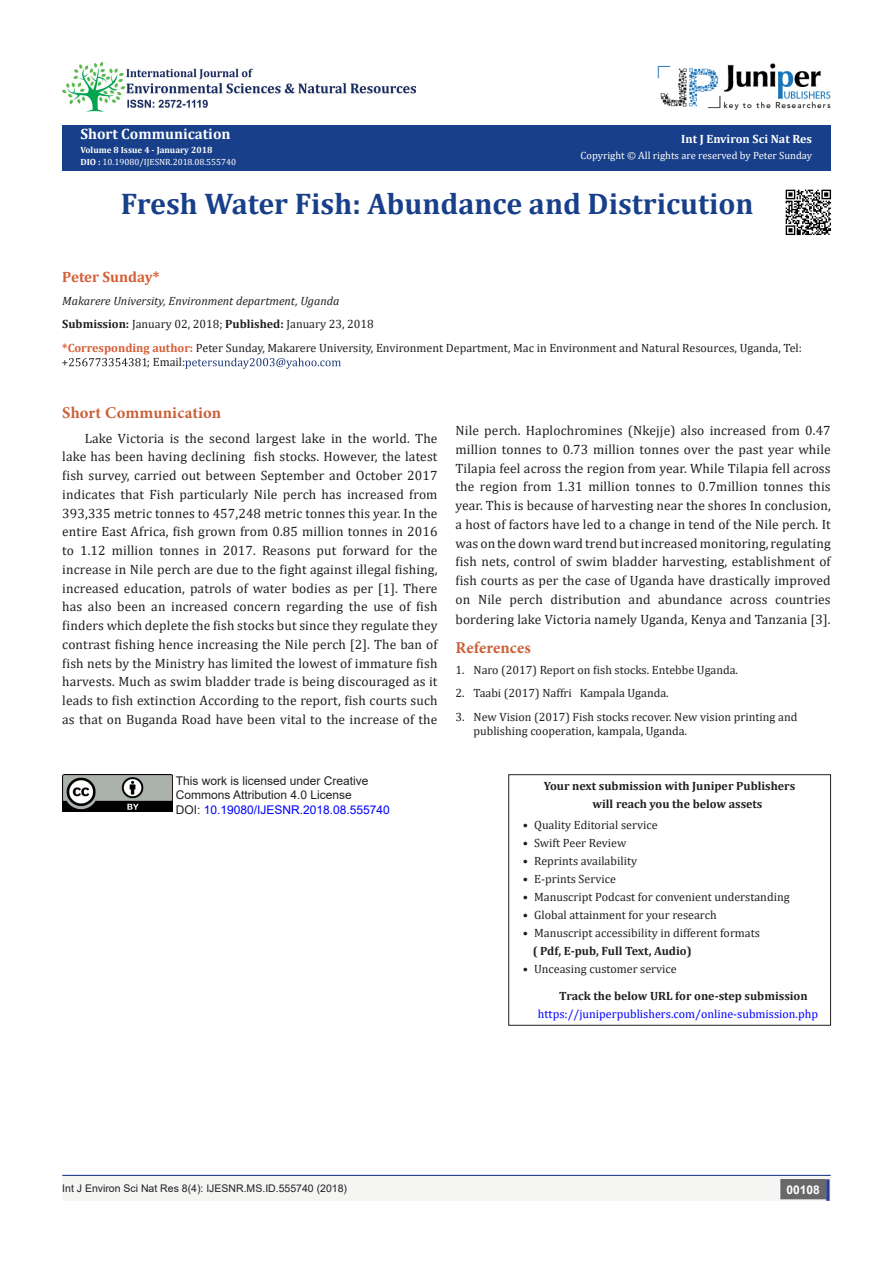
<style>
.page{position:relative;width:893px;height:1263px;background:#fff}
.page>*{position:absolute;margin:0;border:0;box-sizing:border-box;transform-origin:0 0}
.t1{font:700 30px "Cambria";color:#183f89}
.t2{font:700 16.5px "Minion Pro";letter-spacing:.005em;color:#ca5f37}
.t3{font:700 15px "Cambria";color:#fff}
.t4{font:700 15px "Cambria";color:#d55e37}
.t5{font:13.5px/18.8px "Cambria";letter-spacing:.01em;color:#231f20;text-align:justify}
.t6{font:12px/14.4px "Cambria";color:#231f20}
.t7{font:700 12px "Cambria";color:#231f20}
.t8{font:12px "Arial";color:#231f20}
.t9{font:12px "Cambria";color:#00f}
.t10{font:italic 12px "Cambria";color:#231f20}
.t11{font:12px "Arial";color:#00f}
.t12{font:700 12px "Cambria";color:#fff}
.t13{font:700 12px "Arial";color:#fff}
.t14{font:10.5px "Arial";color:#231f20}
.t15{font:10.5px "Cambria";color:#fffefc}
.t16{font:9px "Cambria";color:#fff}
.t17{font:700 9px "Cambria";color:#fff}
.s1{font-weight:700}
.s2{font-weight:700;color:#d55e37}
.s3{color:#231f20}
</style>
<div class="page">
<svg style="left:62px;top:358px;width:85px;height:8px"></svg>
<svg style="left:185px;top:358px;width:156px;height:11px"></svg>
<div style="left:62px;top:1175px;width:494px;height:26px;background:#f5f5f4"></div>
<img style="left:657px;top:63px;width:173px;height:47px">
<div style="left:503px;top:1176px;width:328px;height:25px;background:#f5f5f4"></div>
<div style="left:781px;top:1180px;width:44px;height:18px;background:#68676a"></div>
<div style="left:780px;top:1179px;width:46px;height:20px;border:2px solid #68676a"></div>
<div style="left:826px;top:1179px;width:3px;height:22px;background:#253f8e;border:2px solid #253f8e"></div>
<hr style="left:62px;top:1175px;width:769px;height:1px;background:#253f8e">
<img style="left:62px;top:62px;width:354px;height:50px">
<div style="left:509px;top:774px;width:322px;height:251px;border:1px solid #231f20"></div>
<img style="left:62px;top:774px;width:111px;height:38px">
<div style="left:62px;top:125px;width:769px;height:45px;background:#183f89"></div>
<img style="left:785px;top:189px;width:47px;height:47px">
<p class="t3" style="left:80px;top:124px;width:152px">Short Communication</p>
<p class="t17" style="left:80px;top:143px;width:133px">Volume 8 Issue 4 - January 2018</p>
<p class="t16" style="left:80px;top:157px;width:157px"><span class="s1">DIO :</span> 10.19080/IJESNR.2018.08.555740</p>
<p class="t12" style="left:681px;top:131px;width:132px">Int J Environ Sci Nat Res</p>
<p class="t15" style="left:581px;top:149px;width:233px">Copyright © All rights are reserved by Peter Sunday</p>
<p class="t1" style="left:121px;top:182px;width:634px">Fresh Water Fish: Abundance and Districution</p>
<p class="t4" style="left:62px;top:266px;width:99px">Peter Sunday*</p>
<p class="t10" style="left:62px;top:292px;width:279px">Makarere University, Environment department, Uganda</p>
<p class="t6" style="left:62px;top:317px;width:313px"><span class="s1">Submission:</span> January 02, 2018; <span class="s1">Published:</span> January 23, 2018</p>
<p class="t6" style="left:147px;top:340px;width:656px;text-indent:-85px"><span class="s2">*Corresponding author:</span> Peter Sunday, Makarere University, Environment Department, Mac in Environment and Natural Resources, Uganda, Tel: ; Email:</p>
<p class="t2" style="left:62px;top:401px;width:160px">Short Communication</p>
<p class="t5" style="left:62px;top:429px;width:377px;text-indent:22px">Lake Victoria is the second largest lake in the world. The lake has been having declining fish stocks. However, the latest fish survey, carried out between September and October 2017 indicates that Fish particularly Nile perch has increased from 393,335 metric tonnes to 457,248 metric tonnes this year. In the entire East Africa, fish grown from 0.85 million tonnes in 2016 to 1.12 million tonnes in 2017. Reasons put forward for the increase in Nile perch are due to the fight against illegal fishing, increased education, patrols of water bodies as per [1]. There has also been an increased concern regarding the use of fish finders which deplete the fish stocks but since they regulate they contrast fishing hence increasing the Nile perch [2]. The ban of fish nets by the Ministry has limited the lowest of immature fish harvests. Much as swim bladder trade is being discouraged as it leads to fish extinction According to the report, fish courts such as that on Buganda Road have been vital to the increase of the</p>
<p class="t5" style="left:455px;top:421px;width:377px">Nile perch. Haplochromines (Nkejje) also increased from 0.47 million tonnes to 0.73 million tonnes over the past year while Tilapia feel across the region from year. While Tilapia fell across the region from 1.31 million tonnes to 0.7million tonnes this year. This is because of harvesting near the shores In conclusion, a host of factors have led to a change in tend of the Nile perch. It was on the down ward trend but increased monitoring, regulating fish nets, control of swim bladder harvesting, establishment of fish courts as per the case of Uganda have drastically improved on Nile perch distribution and abundance across countries</p>
<p class="t5" style="left:455px;top:610px;width:377px">bordering lake Victoria namely Uganda, Kenya and Tanzania [3].</p>
<p class="t2" style="left:455px;top:636px;width:77px">References</p>
<p class="t6" style="left:455px;top:662px;width:284px">1. Naro (2017) Report on fish stocks. Entebbe Uganda.</p>
<p class="t6" style="left:455px;top:686px;width:215px">2. Taabi (2017) Naffri Kampala Uganda.</p>
<p class="t6" style="left:473px;top:709px;width:325px;text-indent:-18px">3. New Vision (2017) Fish stocks recover. New vision printing and publishing cooperation, kampala, Uganda.</p>
<p class="t8" style="left:176px;top:772px;width:194px">This work is licensed under Creative</p>
<p class="t8" style="left:176px;top:787px;width:178px">Commons Attribution 4.0 License</p>
<p class="t11" style="left:176px;top:801px;width:216px"><span class="s3">DOI:</span> 10.19080/IJESNR.2018.08.555740</p>
<p class="t7" style="left:544px;top:777px;width:253px">Your next submission with Juniper Publishers</p>
<p class="t7" style="left:593px;top:795px;width:171px">will reach you the below assets</p>
<p class="t6" style="left:523px;top:817px;width:136px">• Quality Editorial service</p>
<p class="t6" style="left:523px;top:835px;width:105px">• Swift Peer Review</p>
<p class="t6" style="left:523px;top:853px;width:116px">• Reprints availability</p>
<p class="t6" style="left:523px;top:871px;width:94px">• E-prints Service</p>
<p class="t6" style="left:523px;top:889px;width:268px">• Manuscript Podcast for convenient understanding</p>
<p class="t6" style="left:523px;top:907px;width:195px">• Global attainment for your research</p>
<p class="t6" style="left:523px;top:925px;width:239px">• Manuscript accessibility in different formats</p>
<p class="t7" style="left:533px;top:942px;width:160px">( Pdf, E-pub, Full Text, Audio)</p>
<p class="t6" style="left:523px;top:961px;width:155px">• Unceasing customer service</p>
<p class="t7" style="left:559px;top:988px;width:250px">Track the below URL for one-step submission</p>
<p class="t9" style="left:538px;top:1007px;width:282px">https://juniperpublishers.com/online-submission.php</p>
<p class="t14" style="left:62px;top:1181px;width:286px">Int J Environ Sci Nat Res 8(4): IJESNR.MS.ID.555740 (2018)</p>
<p class="t13" style="left:787px;top:1181px;width:35px">00108</p>
</div>
